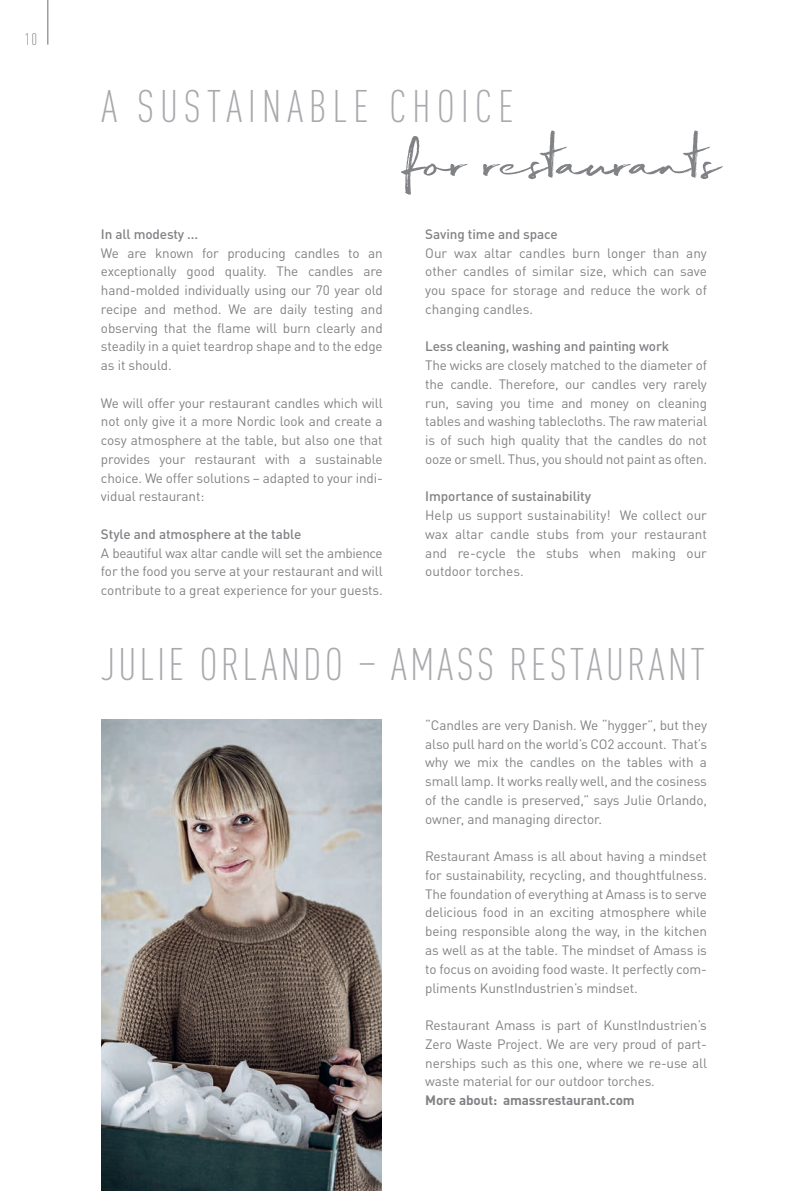
<style>
.page{position:relative;width:808px;height:1191px;background:#fff}
.page>*{position:absolute;margin:0;border:0;box-sizing:border-box;transform-origin:0 0}
.t1{font:69px "Magnite";color:#808285;scale:1.5 1}
.t2{font:300 condensed 45px "DINOT";letter-spacing:.07em;color:#a8a9ad}
.t3{font:300 condensed 45px "DINOT";letter-spacing:.13em;color:#a8a9ad}
.t4{font:300 condensed 16.5px "DINOT";color:#808285}
.t5{font:13.5px/18.8px "DINOT";letter-spacing:-.01em;color:#808285;text-align:justify}
.t6{font:500 13.5px "DINOT";letter-spacing:-.005em;color:#808285}
.t7{font:700 13.5px "DINOT";letter-spacing:-.01em;color:#808285}
</style>
<div class="page">
<img style="left:101px;top:719px;width:281px;height:472px">
<hr style="left:47px;top:0;width:1px;height:45px;background:#6c6d70">
<p class="t4" style="left:25px;top:29px;width:14px">10</p>
<h2 class="t3" style="left:101px;top:80px;width:414px">A SUSTAINABLE CHOICE</h2>
<p class="t6" style="left:101px;top:225px;width:99px">In all modesty ...</p>
<p class="t5" style="left:101px;top:243px;width:283px">We are known for producing candles to an exceptionally good quality. The candles are hand-molded individually using our 70 year old recipe and method. We are daily testing and observing that the flame will burn clearly and steadily in a quiet teardrop shape and to the edge as it should.</p>
<p class="t5" style="left:101px;top:393px;width:283px">We will offer your restaurant candles which will not only give it a more Nordic look and create a cosy atmosphere at the table, but also one that provides your restaurant with a sustainable choice. We offer solutions – adapted to your indi&shy;vidual restaurant:</p>
<p class="t6" style="left:101px;top:525px;width:202px">Style and atmosphere at the table</p>
<p class="t5" style="left:101px;top:543px;width:283px">A beautiful wax altar candle will set the ambience for the food you serve at your restaurant and will contribute to a great experience for your guests.</p>
<h1 class="t1" style="left:406px;top:110px;width:211px">for restaurants</h1>
<p class="t6" style="left:425px;top:225px;width:134px">Saving time and space</p>
<p class="t5" style="left:425px;top:243px;width:283px">Our wax altar candles burn longer than any other candles of similar size, which can save you space for storage and reduce the work of changing candles.</p>
<p class="t6" style="left:425px;top:338px;width:245px">Less cleaning, washing and painting work</p>
<p class="t5" style="left:425px;top:355px;width:283px">The wicks are closely matched to the diameter of the candle. Therefore, our candles very rarely run, saving you time and money on cleaning tables and washing tablecloths. The raw material is of such high quality that the candles do not ooze or smell. Thus, you should not paint as often.</p>
<p class="t6" style="left:425px;top:488px;width:167px">Importance of sustainability</p>
<p class="t5" style="left:425px;top:506px;width:283px">Help us support sustainability! We collect our wax altar candle stubs from your restaurant and re-cycle the stubs when making our outdoor torches.</p>
<h2 class="t2" style="left:101px;top:638px;width:605px">JULIE ORLANDO – AMASS RESTAURANT</h2>
<p class="t5" style="left:425px;top:715px;width:283px">“Candles are very Danish. We “hygger”, but they also pull hard on the world’s CO2 account. That’s why we mix the candles on the tables with a small lamp. It works really well, and the cosiness of the candle is preserved,” says Julie Orlando, owner, and managing director.</p>
<p class="t5" style="left:425px;top:846px;width:283px">Restaurant Amass is all about having a mindset for sustainability, recycling, and thoughtfulness.<br>The foundation of everything at Amass is to serve delicious food in an exciting atmosphere while being responsible along the way, in the kitchen as well as at the table. The mindset of Amass is to focus on avoiding food waste. It perfectly com&shy;pliments KunstIndustrien’s mindset.</p>
<p class="t5" style="left:425px;top:1015px;width:283px">Restaurant Amass is part of KunstIndustrien’s Zero Waste Project. We are very proud of part&shy;nerships such as this one, where we re-use all waste material for our outdoor torches.</p>
<p class="t7" style="left:425px;top:1091px;width:211px">More about: amassrestaurant.com</p>
</div>
